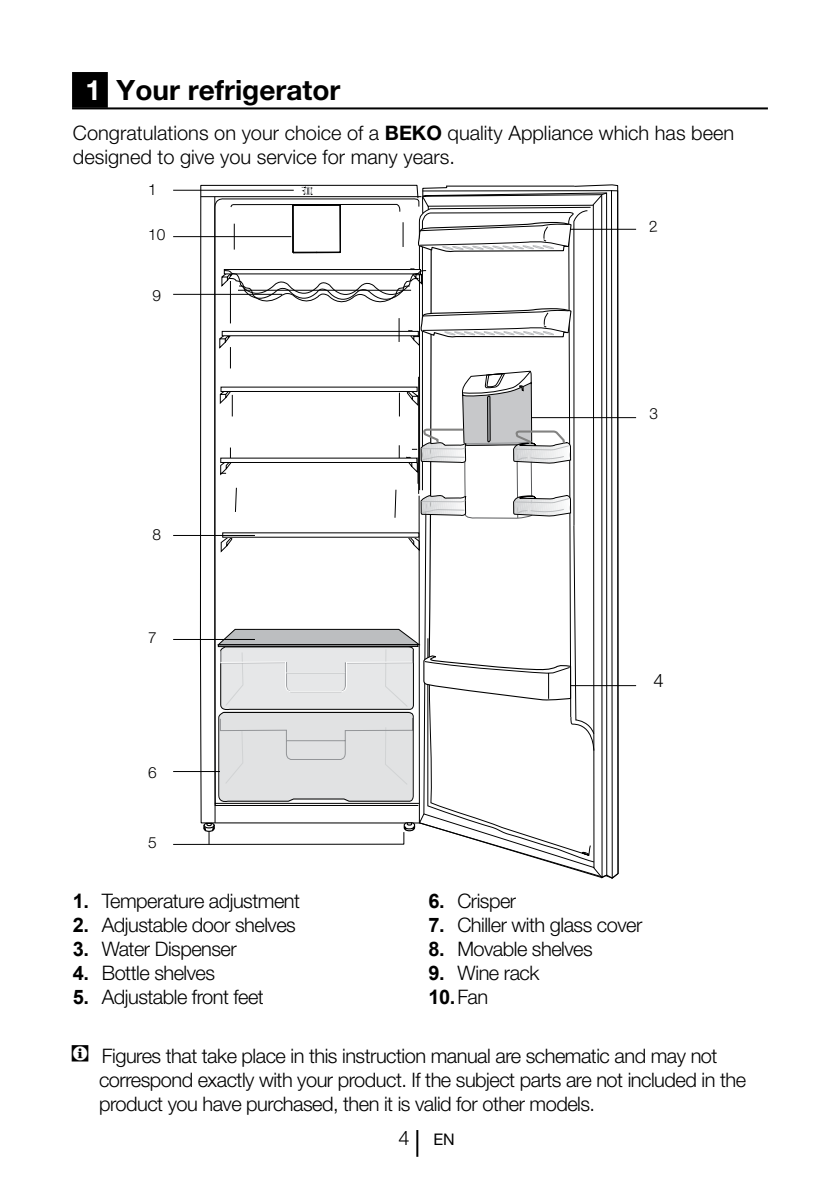
<style>
.page{position:relative;width:840px;height:1191px;background:#fff}
.page>*{position:absolute;margin:0;border:0;box-sizing:border-box;transform-origin:0 0}
.t1{font:700 28px "Helvetica Neue LT Pro";color:#000}
.t2{font:300 20px/24px "Helvetica Neue LT Pro";letter-spacing:-.025em;color:#000}
.t3{font:300 20px/24px "Helvetica Neue LT Pro";color:#000}
.t4{font:700 20px "Arial";color:#000}
.t5{font:300 18.6px "Helvetica Neue LT Pro";color:#000}
.t6{font:16px "Helvetica Neue LT Pro";color:#000}
.t7{font:300 15.4px "Helvetica Neue LT Pro";color:#000}
.s1{color:#fff}
.s2{font-weight:700}
.s3{font-family:"Arial";font-weight:700}
.s4{font-family:"Helvetica Neue LT Pro";font-weight:300}
.s5{font-family:"ZIWARNUN";font-weight:400;font-size:24px}
.s6{font-weight:300;font-size:20px}
</style>
<div class="page">
<hr style="left:416px;top:1130px;width:2px;height:26px;background:#000">
<div style="left:73px;top:73px;width:34px;height:34px;background:#000"></div>
<div style="left:72px;top:72px;width:36px;height:36px;border:2px solid #000"></div>
<hr style="left:72px;top:107px;width:695px;height:2px;background:#000">
<hr style="left:542px;top:229px;width:93px;height:1px;background:#000">
<hr style="left:531px;top:417px;width:104px;height:1px;background:#000">
<hr style="left:547px;top:685px;width:88px;height:1px;background:#000">
<svg style="left:173px;top:185px;width:445px;height:694px"></svg>
<h1 class="t1" style="left:85px;top:73px;width:256px"><span class="s1">1</span> Your refrigerator</h1>
<p class="t3" style="left:73px;top:121px;width:662px">Congratulations on your choice of a <span class="s2">BEKO</span> quality Appliance which has been designed to give you service for many years.</p>
<p class="t7" style="left:148px;top:180px;width:10px">1</p>
<p class="t7" style="left:148px;top:225px;width:19px">10</p>
<p class="t7" style="left:152px;top:286px;width:10px">9</p>
<p class="t7" style="left:152px;top:525px;width:10px">8</p>
<p class="t7" style="left:148px;top:628px;width:10px">7</p>
<p class="t7" style="left:148px;top:763px;width:10px">6</p>
<p class="t7" style="left:148px;top:833px;width:10px">5</p>
<p class="t2" style="left:73px;top:888px;width:228px"><span class="s3">1.</span> Temperature adjustment</p>
<p class="t2" style="left:73px;top:912px;width:224px"><span class="s3">2.</span> Adjustable door shelves</p>
<p class="t2" style="left:73px;top:936px;width:165px"><span class="s3">3.</span> Water Dispenser</p>
<p class="t2" style="left:73px;top:960px;width:143px"><span class="s3">4.</span> Bottle shelves</p>
<p class="t2" style="left:73px;top:984px;width:192px"><span class="s3">5.</span> Adjustable front feet</p>
<p class="t7" style="left:649px;top:404px;width:10px">3</p>
<p class="t5" style="left:653px;top:668px;width:12px">4</p>
<p class="t2" style="left:428px;top:888px;width:89px"><span class="s3">6.</span> Crisper</p>
<p class="t2" style="left:428px;top:912px;width:215px"><span class="s3">7.</span> Chiller with glass cover</p>
<p class="t2" style="left:428px;top:936px;width:166px"><span class="s3">8.</span> Movable shelves</p>
<p class="t2" style="left:428px;top:960px;width:112px"><span class="s3">9.</span> Wine rack</p>
<p class="t4" style="left:428px;top:984px;width:61px">10.<span class="s4">Fan</span></p>
<p class="t2" style="left:99px;top:1043px;width:648px;text-indent:-28px"><span class="s5">C</span> Figures that take place in this instruction manual are schematic and may not correspond exactly with your product. If the subject parts are not included in the product you have purchased, then it is valid for other models.</p>
<p class="t6" style="left:398px;top:1129px;width:58px"><span class="s6">4</span> EN</p>
</div>
